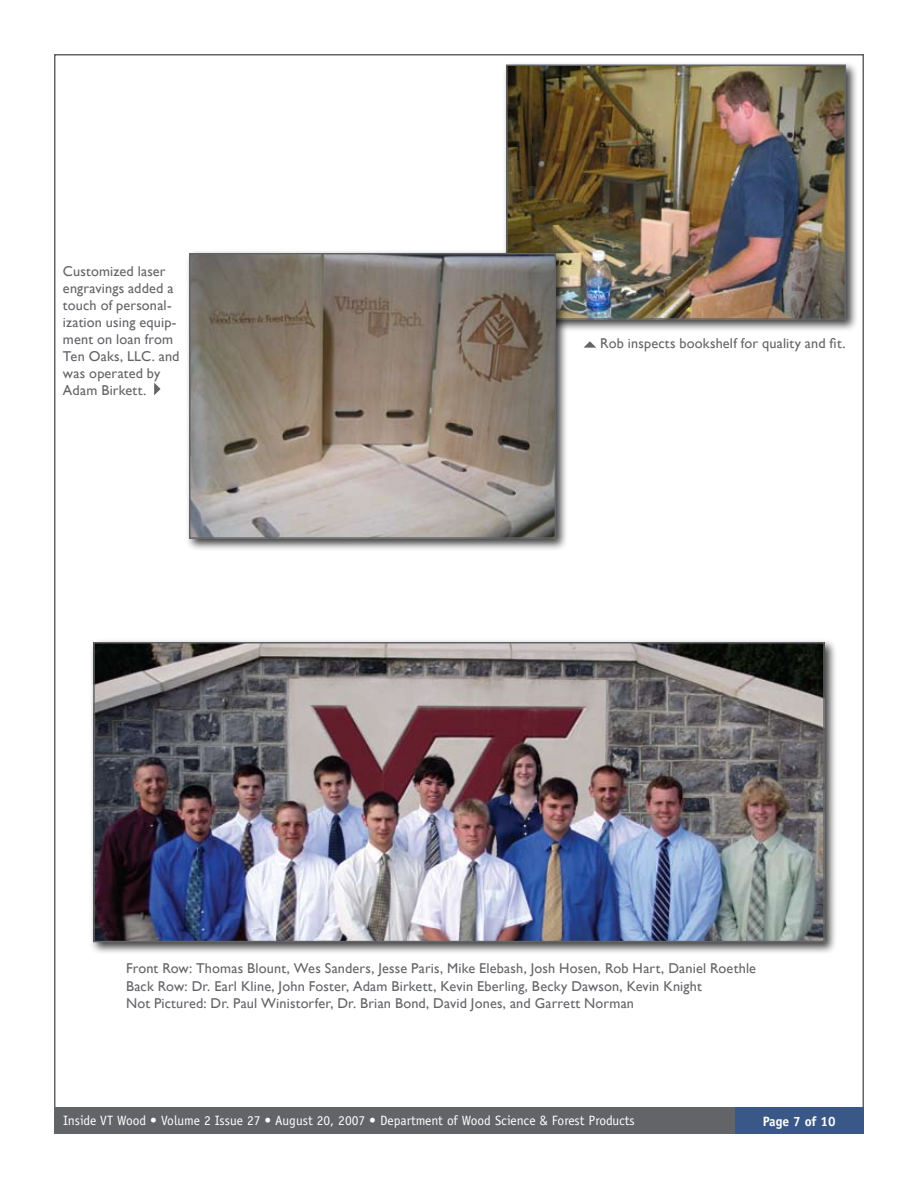
<style>
.page{position:relative;width:918px;height:1188px;background:#fff}
.page>*{position:absolute;margin:0;border:0;box-sizing:border-box;transform-origin:0 0}
.t1{font:14.25px/17.1px "Gill Sans";letter-spacing:.01em;color:#636467}
.t2{font:13.5px "Officina Sans";color:#fff}
.t3{font:700 13.5px "Officina Sans";color:#fff}
</style>
<div class="page">
<div style="left:502px;top:61px;width:363px;height:278px;background:#000;opacity:.75"></div>
<img style="left:509px;top:67px;width:334px;height:250px">
<div style="left:506px;top:64px;width:340px;height:256px;border:2px solid #636467"></div>
<div style="left:185px;top:249px;width:390px;height:309px;background:#000;opacity:.75"></div>
<img style="left:192px;top:256px;width:361px;height:280px">
<div style="left:189px;top:253px;width:367px;height:286px;border:2px solid #636467"></div>
<div style="left:89px;top:638px;width:754px;height:323px;background:#000;opacity:.75"></div>
<img style="left:96px;top:645px;width:726px;height:294px">
<div style="left:93px;top:642px;width:732px;height:300px;border:2px solid #636467"></div>
<svg style="left:584px;top:341px;width:12px;height:7px"></svg>
<svg style="left:154px;top:383px;width:7px;height:12px"></svg>
<div style="left:734px;top:1107px;width:130px;height:27px;background:#395888"></div>
<div style="left:54px;top:1107px;width:680px;height:27px;background:#636467"></div>
<p class="t1" style="left:63px;top:262px;width:118px">Customized laser engravings added a touch of personal&shy;ization using equip&shy;ment on loan from<br>Ten Oaks, LLC. and was operated by<br>Adam Birkett.</p>
<p class="t1" style="left:600px;top:334px;width:247px">Rob inspects bookshelf for quality and fit.</p>
<p class="t1" style="left:126px;top:960px;width:632px">Front Row: Thomas Blount, Wes Sanders, Jesse Paris, Mike Elebash, Josh Hosen, Rob Hart, Daniel Roethle<br>Back Row: Dr. Earl Kline, John Foster, Adam Birkett, Kevin Eberling, Becky Dawson, Kevin Knight<br>Not Pictured: Dr. Paul Winistorfer, Dr. Brian Bond, David Jones, and Garrett Norman</p>
<p class="t2" style="left:63px;top:1113px;width:573px">Inside VT Wood • Volume 2 Issue 27 • August 20, 2007 • Department of Wood Science &amp; Forest Products</p>
<p class="t3" style="left:763px;top:1113px;width:74px">Page 7 of 10</p>
</div>
